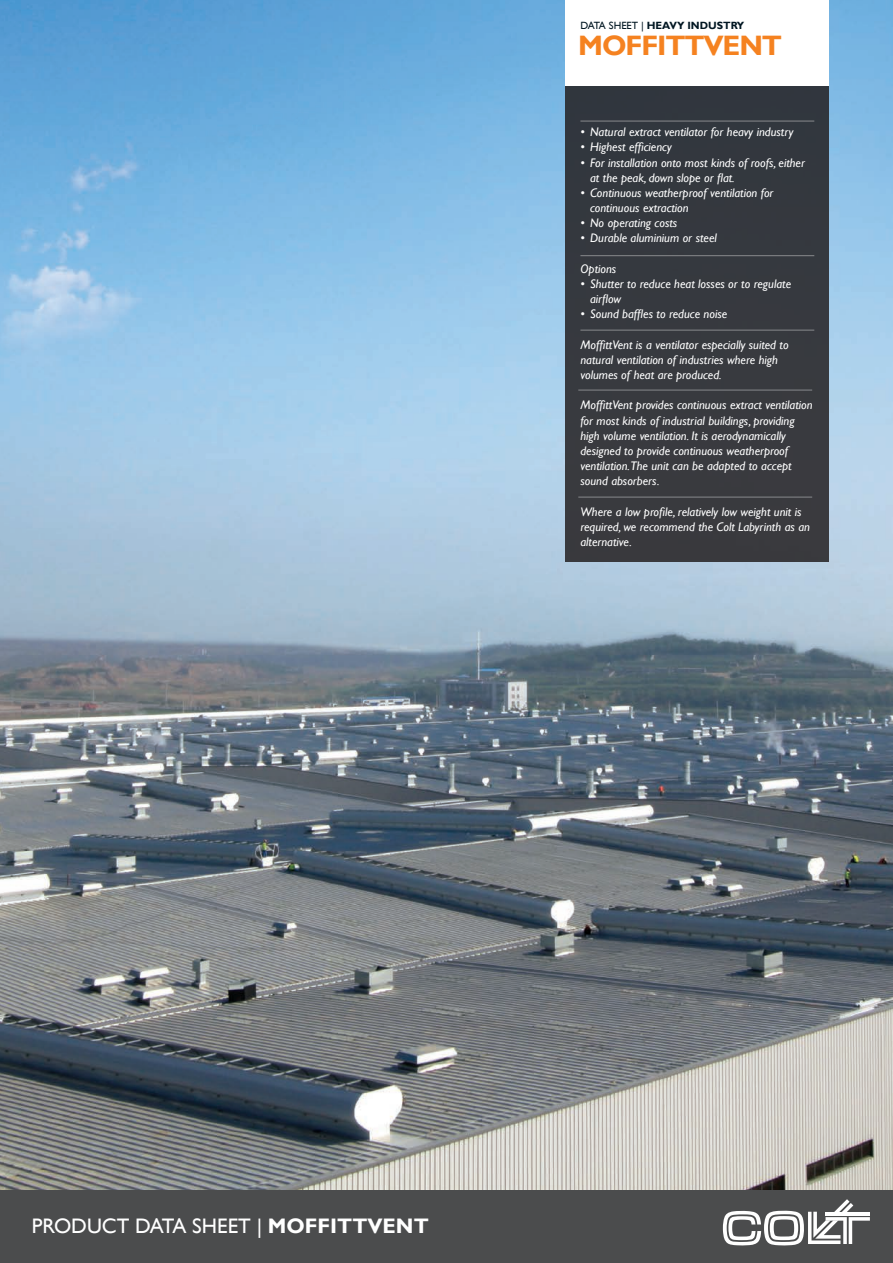
<style>
.page{position:relative;width:893px;height:1263px;background:#fff}
.page>*{position:absolute;margin:0;border:0;box-sizing:border-box;transform-origin:0 0}
.t1{font:700 28.05px "Gill Sans";letter-spacing:-.04em;color:#f58220}
.t2{font:21px "Gill Sans";color:#fff}
.t3{font:italic 12.45px/15.1px "Gill Sans";color:#fff}
.t4{font:700 10.5px "Gill Sans";color:#011622}
.s1{font-weight:400}
.s2{font-weight:700}
</style>
<div class="page">
<img style="left:0;top:0;width:893px;height:1191px">
<div style="left:0;top:1191px;width:893px;height:72px;background:#4b4c4d"></div>
<div style="left:566px;top:85px;width:263px;height:477px;background:#37393e"></div>
<hr style="left:580px;top:121px;width:234px;height:1px;background:#808285">
<hr style="left:580px;top:255px;width:234px;height:1px;background:#808285">
<div style="left:566px;top:0;width:263px;height:85px;background:#fff"></div>
<svg style="left:723px;top:1199px;width:147px;height:46px"></svg>
<hr style="left:825px;top:1212px;width:45px;height:3px;background:#fff">
<hr style="left:580px;top:330px;width:234px;height:1px;background:#808285">
<hr style="left:578px;top:389px;width:234px;height:2px;background:#808285">
<hr style="left:578px;top:496px;width:234px;height:2px;background:#808285">
<p class="t4" style="left:580px;top:19px;width:165px"><span class="s1">DATA SHEET |</span> HEAVY INDUSTRY</p>
<p class="t1" style="left:578px;top:29px;width:205px">MOFFITTVENT</p>
<p class="t3" style="left:580px;top:125px;width:215px">• Natural extract ventilator for heavy industry</p>
<p class="t3" style="left:580px;top:140px;width:93px">• Highest efficiency</p>
<p class="t3" style="left:590px;top:155px;width:216px;text-indent:-10px">• For installation onto most kinds of roofs, either at the peak, down slope or flat.</p>
<p class="t3" style="left:590px;top:185px;width:185px;text-indent:-10px">• Continuous weatherproof ventilation for continuous extraction</p>
<p class="t3" style="left:580px;top:216px;width:98px">• No operating costs</p>
<p class="t3" style="left:580px;top:231px;width:138px">• Durable aluminium or steel</p>
<p class="t3" style="left:580px;top:261px;width:37px">Options</p>
<p class="t3" style="left:590px;top:276px;width:203px;text-indent:-10px">• Shutter to reduce heat losses or to regulate airflow</p>
<p class="t3" style="left:580px;top:307px;width:148px">• Sound baffles to reduce noise</p>
<p class="t3" style="left:580px;top:337px;width:210px">MoffittVent is a ventilator especially suited to natural ventilation of industries where high volumes of heat are produced.</p>
<p class="t3" style="left:580px;top:398px;width:234px">MoffittVent provides continuous extract ventilation for most kinds of industrial buildings, providing high volume ventilation. It is aerodynamically designed to provide continuous weatherproof ventilation.The unit can be adapted to accept sound absorbers.</p>
<p class="t3" style="left:580px;top:504px;width:231px">Where a low profile, relatively low weight unit is required, we recommend the Colt Labyrinth as an alternative.</p>
<p class="t2" style="left:32px;top:1213px;width:398px">PRODUCT DATA SHEET | <span class="s2">MOFFITTVENT</span></p>
</div>
